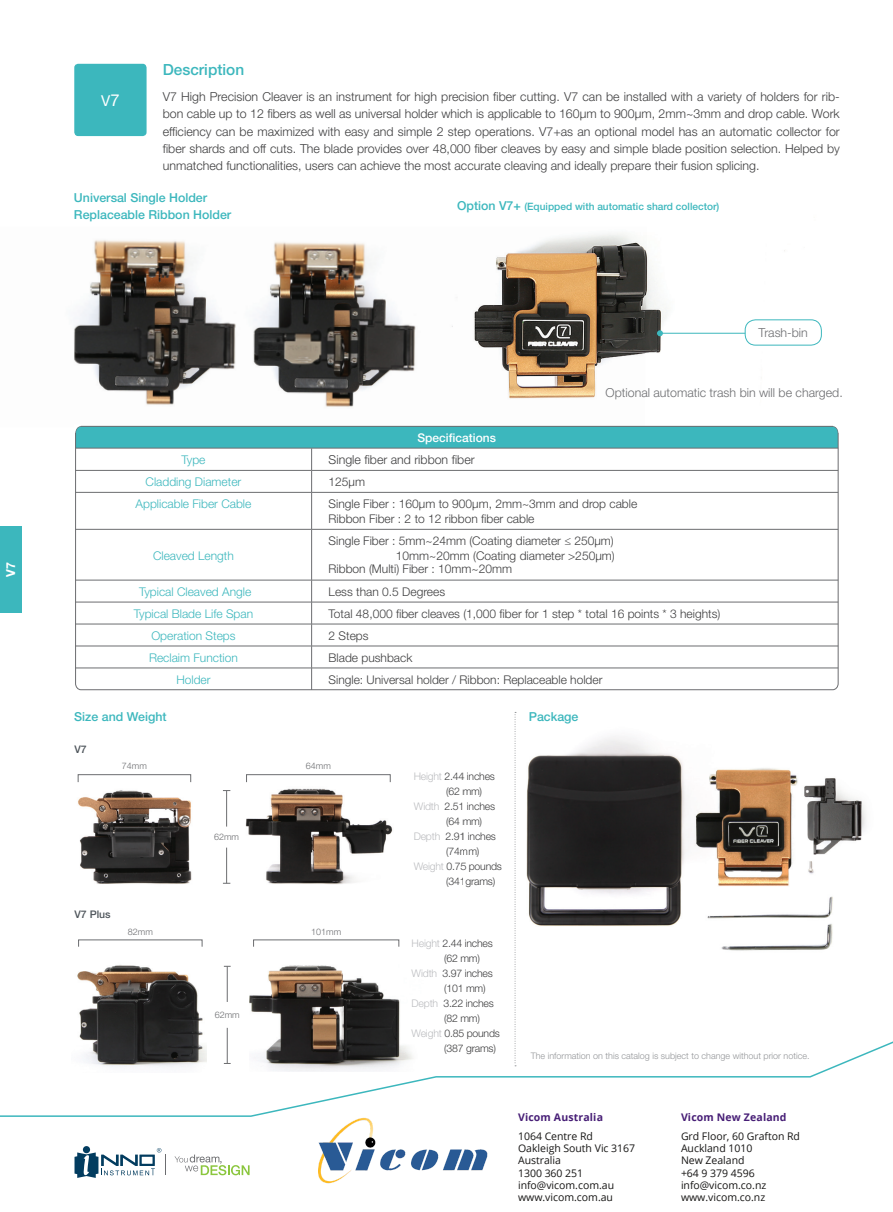
<style>
.page{position:relative;width:893px;height:1212px;background:#fff}
.page>*{position:absolute;margin:0;border:0;box-sizing:border-box;transform-origin:0 0}
.t1{font:500 15.3px "Helvetica Neue LT Std";color:#3cb7bd}
.t2{font:15px "Helvetica Neue LT Std";color:#fff}
.t3{font:300 12.3px/17.2px "Helvetica Neue LT Std";color:#3e3e3f;text-align:justify}
.t4{font:500 12.3px "Helvetica Neue LT Std";color:#3cb7bd}
.t5{font:300 12.3px "Helvetica Neue LT Std";color:#6c6d70}
.t6{font:700 12.3px "Helvetica Neue LT Std";color:#fff}
.t7{font:300 12px "Helvetica Neue LT Std";color:#3e3e3f}
.t8{font:300 12px "Helvetica Neue LT Std";color:#3cb7bd}
.t9{font:500 12px "Helvetica Neue LT Std";color:#fff}
.t10{font:300 10.5px "Helvetica Neue LT Std";letter-spacing:-.02em;color:#3e3e3f}
.t11{font:10.5px/12.5px "Open Sans";color:#171615}
.t12{font:700 10.5px "Open Sans";letter-spacing:.015em;color:#471e76}
.t13{font:500 10.5px "Helvetica Neue LT Std";color:#4d545a}
.t14{font:500 10.2px "Helvetica Neue LT Std";color:#3cb7bd}
.t15{font:300 9px "Helvetica Neue LT Std";color:#939598}
.t16{font:300 9px "Helvetica Neue LT Std";color:#6c6d70}
.s1{font-size:16.5px}
.s2{font-size:12.3px}
.s3{color:#bcbdc0}
</style>
<div class="page">
<img style="left:245px;top:774px;width:148px;height:111px">
<img style="left:74px;top:240px;width:573px;height:186px">
<img style="left:721px;top:926px;width:112px;height:25px">
<img style="left:446px;top:233px;width:376px;height:175px">
<img style="left:77px;top:965px;width:126px;height:70px">
<div style="left:74px;top:64px;width:73px;height:72px;background:#3cb7bd;border-radius:4px"></div>
<div style="left:246px;top:774px;width:144px;height:8px;border:1px solid #6c6d70"></div>
<hr style="left:226px;top:790px;width:1px;height:36px;background:#6c6d70">
<hr style="left:226px;top:847px;width:1px;height:36px;background:#6c6d70">
<svg style="left:0;top:1035px;width:893px;height:82px"></svg>
<img style="left:77px;top:779px;width:115px;height:105px">
<img style="left:250px;top:965px;width:174px;height:106px">
<img style="left:465px;top:663px;width:401px;height:263px">
<svg style="left:657px;top:330px;width:6px;height:6px"></svg>
<hr style="left:662px;top:333px;width:83px;height:1px;background:#3cb7bd">
<div style="left:745px;top:319px;width:77px;height:26px;border:1px solid #3cb7bd;border-radius:10px"></div>
<div style="left:0;top:526px;width:21px;height:87px;background:#3cb7bd"></div>
<svg style="left:75px;top:426px;width:763px;height:264px"></svg>
<svg style="left:74px;top:424px;width:7px;height:9px"></svg>
<svg style="left:833px;top:426px;width:6px;height:7px"></svg>
<hr style="left:227px;top:966px;width:1px;height:36px;background:#6c6d70">
<hr style="left:227px;top:1028px;width:1px;height:35px;background:#6c6d70">
<svg style="left:515px;top:712px;width:1px;height:354px"></svg>
<div style="left:78px;top:774px;width:113px;height:8px;border:1px solid #6c6d70"></div>
<svg style="left:175px;top:1154px;width:75px;height:21px"></svg>
<svg style="left:75px;top:1148px;width:91px;height:30px"></svg>
<div style="left:83px;top:1146px;width:7px;height:7px;background:#023c5f;border-radius:50%"></div>
<img style="left:319px;top:1108px;width:168px;height:76px">
<p class="t6" style="left:3px;top:577px;width:16px;rotate:-90deg">V7</p>
<p class="t2" style="left:101px;top:92px;width:20px">V<span class="s1">7</span></p>
<p class="t1" style="left:163px;top:60px;width:83px">Description</p>
<p class="t3" style="left:163px;top:88px;width:679px">V7 High Precision Cleaver is an instrument for high precision fiber cutting. V7 can be installed with a variety of holders for rib&shy;bon cable up to 12 fibers as well as universal holder which is applicable to 160μm to 900μm, 2mm~3mm and drop cable. Work efficiency can be maximized with easy and simple 2 step operations. V7+as an optional model has an automatic collector for fiber shards and off cuts. The blade provides over 48,000 fiber cleaves by easy and simple blade position selection. Helped by unmatched functionalities, users can achieve the most accurate cleaving and ideally prepare their fusion splicing.</p>
<p class="t4" style="left:74px;top:190px;width:135px">Universal Single Holder</p>
<p class="t4" style="left:74px;top:207px;width:159px">Replaceable Ribbon Holder</p>
<p class="t14" style="left:457px;top:201px;width:264px"><span class="s2">Option V7+</span> (Equipped with automatic shard collector)</p>
<p class="t5" style="left:759px;top:325px;width:51px">Trash-bin</p>
<p class="t9" style="left:417px;top:431px;width:80px">Specifications</p>
<p class="t5" style="left:606px;top:385px;width:239px">Optional automatic trash bin will be charged.</p>
<p class="t8" style="left:181px;top:452px;width:26px">Type</p>
<p class="t3" style="left:329px;top:451px;width:148px">Single fiber and ribbon fiber</p>
<p class="t8" style="left:146px;top:475px;width:97px">Cladding Diameter</p>
<p class="t7" style="left:329px;top:475px;width:38px">125μm</p>
<p class="t8" style="left:136px;top:497px;width:117px">Applicable Fiber Cable</p>
<p class="t7" style="left:329px;top:497px;width:310px">Single Fiber : 160μm to 900μm, 2mm~3mm and drop cable</p>
<p class="t7" style="left:329px;top:512px;width:207px">Ribbon Fiber : 2 to 12 ribbon fiber cable</p>
<p class="t8" style="left:153px;top:548px;width:82px">Cleaved Length</p>
<p class="t7" style="left:329px;top:534px;width:287px">Single Fiber : 5mm~24mm (Coating diameter ≤ 250μm)</p>
<p class="t7" style="left:396px;top:548px;width:220px">10mm~20mm (Coating diameter &gt;250μm)</p>
<p class="t7" style="left:329px;top:562px;width:185px">Ribbon (Multi) Fiber : 10mm~20mm</p>
<p class="t8" style="left:139px;top:584px;width:114px">Typical Cleaved Angle</p>
<p class="t7" style="left:329px;top:584px;width:118px">Less than 0.5 Degrees</p>
<p class="t8" style="left:134px;top:606px;width:121px">Typical Blade Life Span</p>
<p class="t7" style="left:329px;top:606px;width:393px">Total 48,000 fiber cleaves (1,000 fiber for 1 step * total 16 points * 3 heights)</p>
<p class="t8" style="left:151px;top:628px;width:86px">Operation Steps</p>
<p class="t7" style="left:329px;top:628px;width:42px">2 Steps</p>
<p class="t8" style="left:149px;top:650px;width:90px">Reclaim Function</p>
<p class="t7" style="left:329px;top:650px;width:85px">Blade pushback</p>
<p class="t8" style="left:176px;top:672px;width:36px">Holder</p>
<p class="t7" style="left:329px;top:672px;width:275px">Single: Universal holder / Ribbon: Replaceable holder</p>
<p class="t4" style="left:74px;top:709px;width:94px">Size and Weight</p>
<p class="t13" style="left:74px;top:743px;width:14px">V7</p>
<p class="t4" style="left:529px;top:710px;width:51px">Package</p>
<p class="t16" style="left:122px;top:760px;width:27px">74mm</p>
<p class="t16" style="left:306px;top:760px;width:27px">64mm</p>
<p class="t16" style="left:214px;top:831px;width:27px">62mm</p>
<p class="t10" style="left:414px;top:770px;width:83px"><span class="s3">Height</span> 2.44 inches</p>
<p class="t10" style="left:446px;top:785px;width:37px">(62 mm)</p>
<p class="t10" style="left:414px;top:800px;width:83px"><span class="s3">Width</span> 2.51 inches</p>
<p class="t10" style="left:446px;top:815px;width:37px">(64 mm)</p>
<p class="t10" style="left:414px;top:830px;width:84px"><span class="s3">Depth</span> 2.91 inches</p>
<p class="t10" style="left:446px;top:845px;width:35px">(74mm)</p>
<p class="t10" style="left:414px;top:860px;width:90px"><span class="s3">Weight</span> 0.75 pounds</p>
<p class="t10" style="left:446px;top:875px;width:51px">(341grams)</p>
<p class="t13" style="left:75px;top:908px;width:38px">V7 Plus</p>
<p class="t16" style="left:128px;top:927px;width:27px">82mm</p>
<p class="t16" style="left:311px;top:927px;width:32px">101mm</p>
<p class="t16" style="left:215px;top:1009px;width:27px">62mm</p>
<p class="t10" style="left:412px;top:937px;width:83px"><span class="s3">Height</span> 2.44 inches</p>
<p class="t10" style="left:444px;top:952px;width:37px">(62 mm)</p>
<p class="t10" style="left:412px;top:967px;width:83px"><span class="s3">Width</span> 3.97 inches</p>
<p class="t10" style="left:444px;top:982px;width:43px">(101 mm)</p>
<p class="t10" style="left:412px;top:997px;width:84px"><span class="s3">Depth</span> 3.22 inches</p>
<p class="t10" style="left:444px;top:1012px;width:37px">(82 mm)</p>
<p class="t10" style="left:412px;top:1027px;width:90px"><span class="s3">Weight</span> 0.85 pounds</p>
<p class="t10" style="left:444px;top:1042px;width:53px">(387 grams)</p>
<p class="t15" style="left:531px;top:1050px;width:280px">The information on this catalog is subject to change without prior notice.</p>
<p class="t12" style="left:518px;top:1110px;width:86px">Vicom Australia</p>
<p class="t11" style="left:518px;top:1129px;width:119px">1064 Centre Rd<br>Oakleigh South Vic 3167<br>Australia<br>1300 360 251 info@vicom.com.au www.vicom.com.au</p>
<p class="t12" style="left:681px;top:1110px;width:107px">Vicom New Zealand</p>
<p class="t11" style="left:681px;top:1129px;width:121px">Grd Floor, 60 Grafton Rd<br>Auckland 1010<br>New Zealand<br>+64 9 379 4596 info@vicom.co.nz www.vicom.co.nz</p>
</div>
